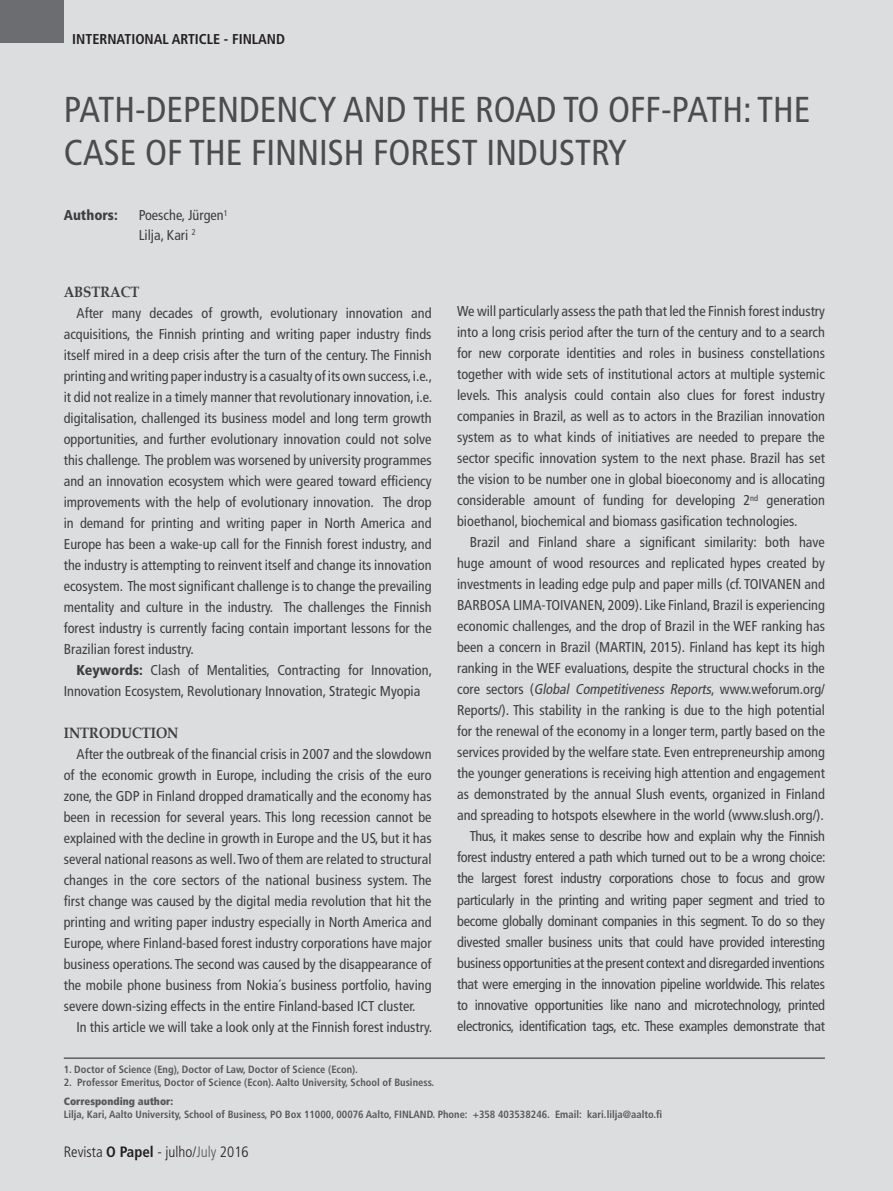
<style>
.page{position:relative;width:893px;height:1191px;background:#dcdddf}
.page>*{position:absolute;margin:0;border:0;box-sizing:border-box;transform-origin:0 0}
.t1{font:condensed 36px/43.2px "Frutiger LT Std";color:#4b4c4d}
.t2{font:300 condensed 15px "Frutiger LT Std";color:#231f20}
.t3{font:700 15px "Book Antiqua";color:#3e3e3f;scale:.9 1}
.t4{font:condensed 14.25px/21px "Frutiger LT Std";color:#3e3e3f;text-align:justify}
.t5{font:700 condensed 14.25px "Frutiger LT Std";color:#231f20}
.t6{font:900 condensed 14.25px "Frutiger LT Std";color:#3e3e3f}
.t7{font:700 condensed 10.5px "Frutiger LT Std";color:#57585a}
.t8{font:900 condensed 10.5px "Frutiger LT Std";color:#57585a}
.s1{font-weight:900}
.s2{font-style:italic}
.s3{font-weight:700}
.s4{color:#57585a}
</style>
<div class="page">
<div style="left:0;top:0;width:64px;height:43px;background:#6c6d70"></div>
<hr style="left:64px;top:1057px;width:761px;height:1px;background:#231f20">
<p class="t5" style="left:72px;top:30px;width:214px">INTERNATIONAL ARTICLE - FINLAND</p>
<h1 class="t1" style="left:64px;top:88px;width:748px">PATH-DEPENDENCY AND THE ROAD TO OFF-PATH: THE<br>CASE OF THE FINNISH FOREST INDUSTRY</h1>
<p class="t6" style="left:64px;top:207px;width:55px">Authors:</p>
<p class="t4" style="left:139px;top:206px;width:90px;line-height:19.5px">Poesche, Jürgen<sup>1<br></sup>Lilja, Kari <sup>2</sup></p>
<p class="t3" style="left:64px;top:283px;width:86px">ABSTRACT</p>
<p class="t4" style="left:64px;top:303px;width:370px;text-indent:13px">After many decades of growth, evolutionary innovation and acquisitions, the Finnish printing and writing paper industry finds itself mired in a deep crisis after the turn of the century. The Finnish printing and writing paper industry is a casualty of its own success, i.e., it did not realize in a timely manner that revolutionary innovation, i.e. digitalisation, challenged its business model and long term growth opportunities, and further evolutionary innovation could not solve this challenge. The problem was worsened by university programmes and an innovation ecosystem which were geared toward efficiency improvements with the help of evolutionary innovation. The drop in demand for printing and writing paper in North America and Europe has been a wake-up call for the Finnish forest industry, and the industry is attempting to reinvent itself and change its innovation ecosystem. The most significant challenge is to change the prevailing mentality and culture in the industry. The challenges the Finnish forest industry is currently facing contain important lessons for the Brazilian forest industry.</p>
<p class="t4" style="left:64px;top:660px;width:370px;text-indent:13px"><span class="s1">Keywords:</span> Clash of Mentalities, Contracting for Innovation,<br>Innovation Ecosystem, Revolutionary Innovation, Strategic Myopia</p>
<p class="t3" style="left:64px;top:724px;width:129px">INTRODUCTION</p>
<p class="t4" style="left:64px;top:744px;width:369px;text-indent:13px">After the outbreak of the financial crisis in 2007 and the slowdown of the economic growth in Europe, including the crisis of the euro zone, the GDP in Finland dropped dramatically and the economy has been in recession for several years. This long recession cannot be explained with the decline in growth in Europe and the US, but it has several national reasons as well. Two of them are related to structural changes in the core sectors of the national business system. The first change was caused by the digital media revolution that hit the printing and writing paper industry especially in North America and Europe, where Finland-based forest industry corporations have major business operations. The second was caused by the disappearance of the mobile phone business from Nokia´s business portfolio, having severe down-sizing effects in the entire Finland-based ICT cluster.</p>
<p class="t4" style="left:77px;top:1017px;width:357px">In this article we will take a look only at the Finnish forest industry.</p>
<p class="t7" style="left:64px;top:1063px;width:296px">1. Doctor of Science (Eng), Doctor of Law, Doctor of Science (Econ).</p>
<p class="t7" style="left:64px;top:1076px;width:372px">2. Professor Emeritus, Doctor of Science (Econ). Aalto University, School of Business.</p>
<p class="t8" style="left:64px;top:1094px;width:111px">Corresponding author:</p>
<p class="t7" style="left:64px;top:1107px;width:600px">Lilja, Kari, Aalto University, School of Business, PO Box 11000, 00076 Aalto, FINLAND. Phone: +358 403538246. Email: kari.lilja@aalto.fi</p>
<p class="t4" style="left:457px;top:301px;width:369px">We will particularly assess the path that led the Finnish forest industry into a long crisis period after the turn of the century and to a search for new corporate identities and roles in business constellations together with wide sets of institutional actors at multiple systemic levels. This analysis could contain also clues for forest industry companies in Brazil, as well as to actors in the Brazilian innovation system as to what kinds of initiatives are needed to prepare the sector specific innovation system to the next phase. Brazil has set the vision to be number one in global bioeconomy and is allocating considerable amount of funding for developing 2<sup>nd</sup> generation bioethanol, biochemical and biomass gasification technologies.</p>
<p class="t4" style="left:457px;top:532px;width:370px;text-align:right">Brazil and Finland share a significant similarity: both have huge amount of wood resources and replicated hypes created by investments in leading edge pulp and paper mills (cf. TOIVANEN and BARBOSA LIMA-TOIVANEN, 2009). Like Finland, Brazil is experiencing economic challenges, and the drop of Brazil in the WEF ranking has been a concern in Brazil (MARTIN, 2015). Finland has kept its high ranking in the WEF evaluations, despite the structural chocks in the c o re s e cto rs ( <span class="s2">Global Competitiveness Reports</span>, www. we fo r u m . o rg / Reports/). This stability in the ranking is due to the high potential for the renewal of the economy in a longer term, partly based on the services provided by the welfare state. Even entrepreneurship among the younger generations is receiving high attention and engagement as demonstrated by the annual Slush events, organized in Finland and spreading to hotspots elsewhere in the world (www.slush.org/).<br>Thus, it makes sense to describe how and explain why the Finnish forest industry entered a path which turned out to be a wrong choice: the largest forest industry corporations chose to focus and grow particularly in the printing and writing paper segment and tried to become globally dominant companies in this segment. To do so they divested smaller business units that could have provided interesting business opportunities at the present context and disregarded inventions that were emerging in the innovation pipeline worldwide. This relates to innovative opportunities like nano and microtechnology, printed electronics, identification tags, etc. These examples demonstrate that</p>
<p class="t2" style="left:64px;top:1142px;width:186px">Revista <span class="s3">O Papel</span> - julho/<span class="s4">July</span> 2016</p>
</div>
